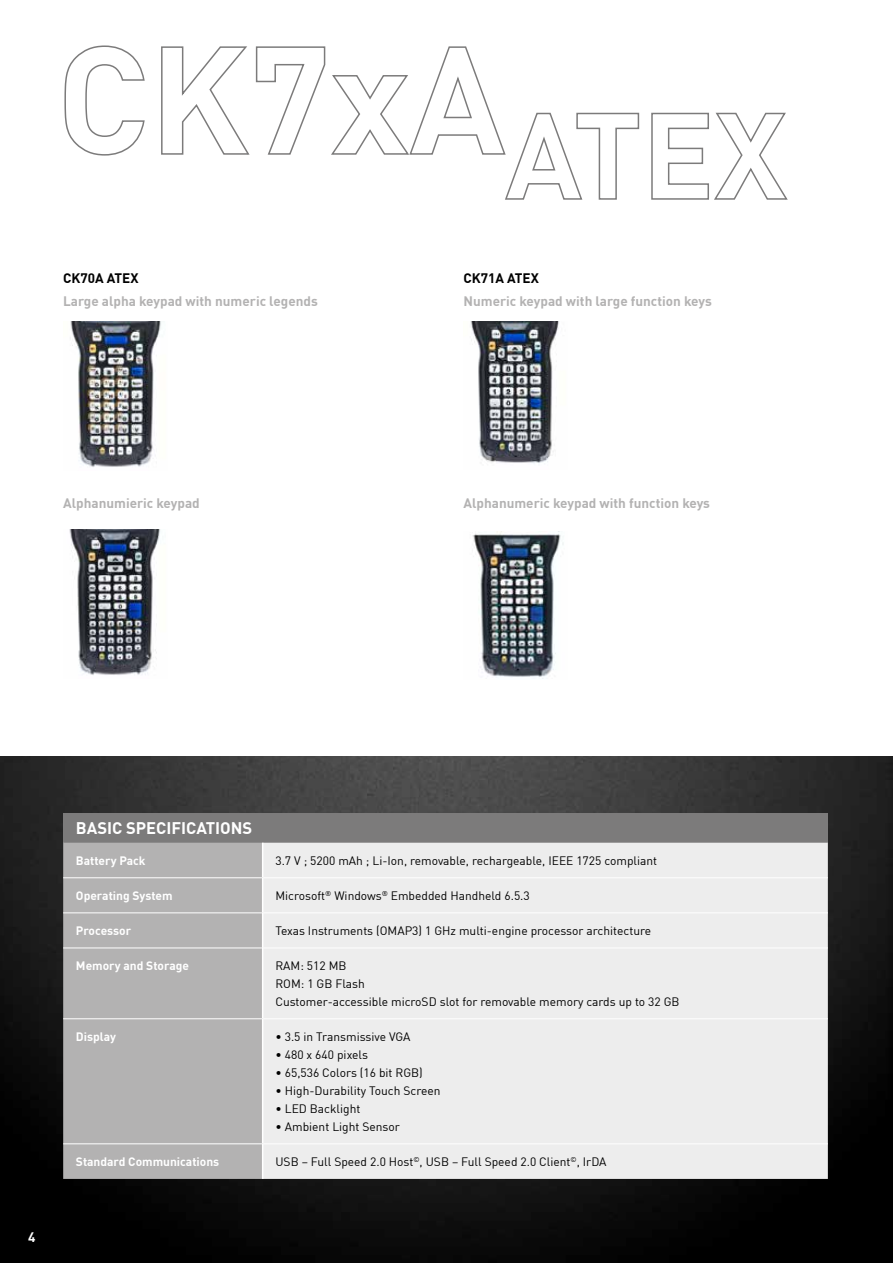
<style>
.page{position:relative;width:893px;height:1263px;background:#fff}
.page>*{position:absolute;margin:0;border:0;box-sizing:border-box;transform-origin:0 0}
.t1{font:700 16.5px "DIN Offc";color:#fff}
.t2{font:700 13.5px "DIN Offc";color:#b3b2b2}
.t3{font:700 13.5px "DIN Offc";color:#000}
.t4{font:700 13.5px "DIN Offc";color:#fff}
.t5{font:12px/18px "DIN Offc";color:#000}
.t6{font:700 12px "DIN Offc";color:#fff}
</style>
<div class="page">
<img style="left:0;top:756px;width:893px;height:507px">
<img style="left:470px;top:321px;width:89px;height:143px">
<img style="left:472px;top:531px;width:92px;height:148px">
<img style="left:70px;top:322px;width:91px;height:145px">
<img style="left:69px;top:530px;width:91px;height:145px">
<div style="left:63px;top:813px;width:765px;height:30px;background:#7c7b7b"></div>
<div style="left:63px;top:843px;width:199px;height:336px;background:#b3b2b2"></div>
<div style="left:263px;top:843px;width:565px;height:336px;background:#ededed"></div>
<hr style="left:263px;top:877px;width:565px;height:1px;background:#fff">
<hr style="left:263px;top:912px;width:565px;height:1px;background:#fff">
<hr style="left:263px;top:947px;width:565px;height:1px;background:#fff">
<hr style="left:263px;top:1018px;width:565px;height:1px;background:#fff">
<hr style="left:263px;top:1143px;width:565px;height:1px;background:#fff">
<hr style="left:63px;top:877px;width:199px;height:1px;background:#fff">
<hr style="left:63px;top:912px;width:199px;height:1px;background:#fff">
<hr style="left:63px;top:947px;width:199px;height:1px;background:#fff">
<hr style="left:63px;top:1018px;width:199px;height:1px;background:#fff">
<hr style="left:63px;top:1143px;width:199px;height:1px;background:#fff">
<hr style="left:262px;top:843px;width:1px;height:35px;background:#fff">
<hr style="left:262px;top:878px;width:1px;height:35px;background:#fff">
<hr style="left:262px;top:913px;width:1px;height:35px;background:#fff">
<hr style="left:262px;top:948px;width:1px;height:71px;background:#fff">
<hr style="left:262px;top:1019px;width:1px;height:125px;background:#fff">
<hr style="left:262px;top:1144px;width:1px;height:35px;background:#fff">
<svg style="left:64px;top:45px;width:81px;height:111px"></svg>
<svg style="left:161px;top:46px;width:479px;height:154px"></svg>
<svg style="left:651px;top:112px;width:137px;height:88px"></svg>
<p class="t3" style="left:63px;top:270px;width:77px">CK70A ATEX</p>
<p class="t2" style="left:63px;top:292px;width:256px">Large alpha keypad with numeric legends</p>
<p class="t2" style="left:63px;top:495px;width:138px">Alphanumieric keypad</p>
<p class="t3" style="left:463px;top:270px;width:77px">CK71A ATEX</p>
<p class="t2" style="left:463px;top:292px;width:250px">Numeric keypad with large function keys</p>
<p class="t2" style="left:463px;top:495px;width:248px">Alphanumeric keypad with function keys</p>
<p class="t4" style="left:28px;top:1228px;width:9px">4</p>
<h1 class="t1" style="left:76px;top:817px;width:178px">BASIC SPECIFICATIONS</h1>
<p class="t6" style="left:76px;top:852px;width:71px">Battery Pack</p>
<p class="t5" style="left:275px;top:851px;width:383px">3.7 V ; 5200 mAh ; Li-Ion, removable, rechargeable, IEEE 1725 compliant</p>
<p class="t6" style="left:76px;top:887px;width:98px">Operating System</p>
<p class="t5" style="left:275px;top:886px;width:256px">Microsoft<sup>®</sup> Windows<sup>®</sup> Embedded Handheld 6.5.3</p>
<p class="t6" style="left:76px;top:922px;width:57px">Processor</p>
<p class="t5" style="left:275px;top:921px;width:377px">Texas Instruments (OMAP3) 1 GHz multi-engine processor architecture</p>
<p class="t6" style="left:76px;top:958px;width:115px">Memory and Storage</p>
<p class="t5" style="left:275px;top:956px;width:406px">RAM: 512 MB<br>ROM: 1 GB Flash<br>Customer-accessible microSD slot for removable memory cards up to 32 GB</p>
<p class="t6" style="left:76px;top:1028px;width:42px">Display</p>
<p class="t5" style="left:275px;top:1027px;width:137px">• 3.5 in Transmissive VGA</p>
<p class="t5" style="left:275px;top:1045px;width:94px">• 480 x 640 pixels</p>
<p class="t5" style="left:275px;top:1063px;width:149px">• 65,536 Colors (16 bit RGB)</p>
<p class="t5" style="left:275px;top:1081px;width:167px">• High-Durability Touch Screen</p>
<p class="t5" style="left:275px;top:1099px;width:86px">• LED Backlight</p>
<p class="t5" style="left:275px;top:1117px;width:126px">• Ambient Light Sensor</p>
<p class="t6" style="left:76px;top:1153px;width:145px">Standard Communications</p>
<p class="t5" style="left:275px;top:1152px;width:333px">USB – Full Speed 2.0 Host<sup>©</sup>, USB – Full Speed 2.0 Client<sup>©</sup>, IrDA</p>
</div>
